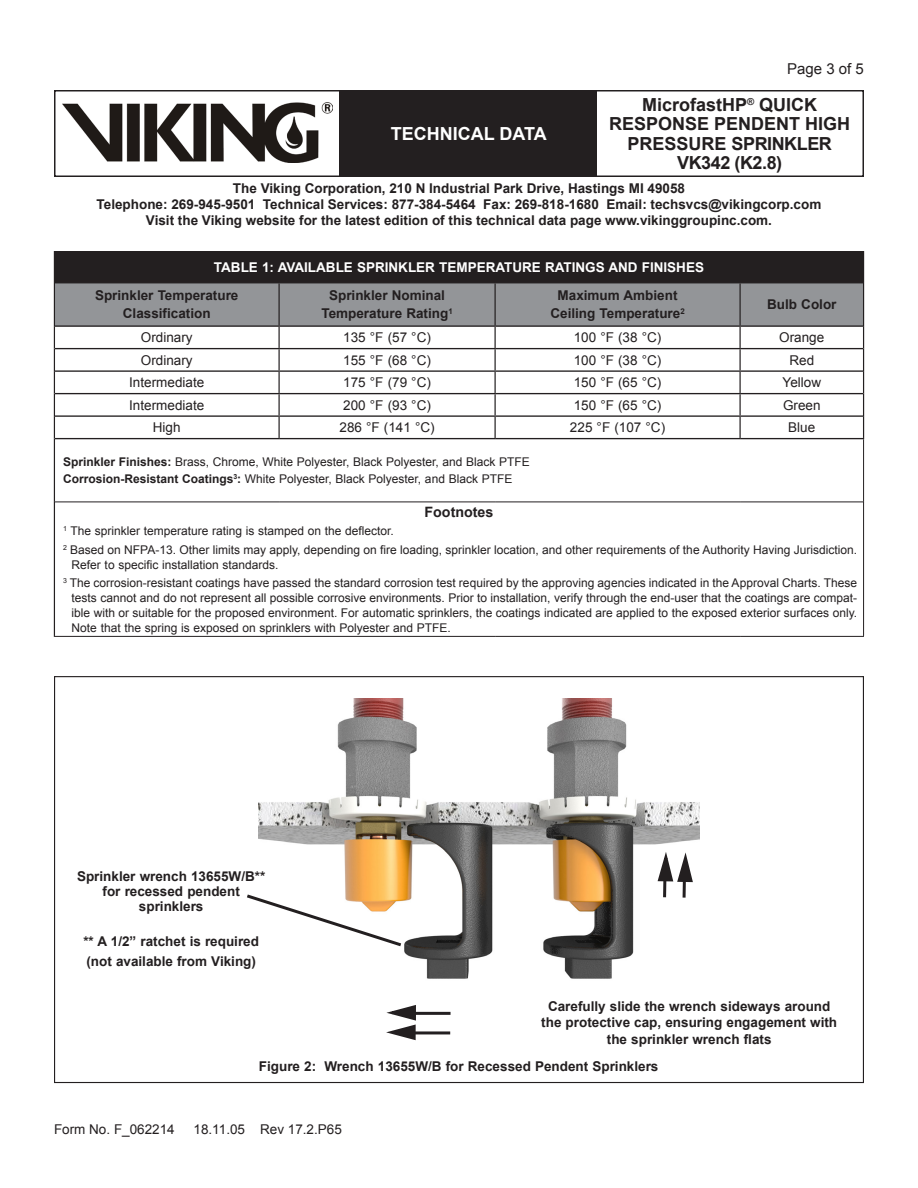
<style>
.page{position:relative;width:918px;height:1188px;background:#fff}
.page>*{position:absolute;margin:0;border:0;box-sizing:border-box;transform-origin:0 0}
.t1{font:700 18px/19.5px "Arial";color:#231f20;text-align:center}
.t2{font:700 18px "Arial";color:#fff}
.t3{font:15px "Arial";color:#231f20}
.Table_Text_Bold{font:700 14.25px "Arial";color:#231f20}
.Center_-_Bold{font:700 13.5px/16.2px "Arial";color:#231f20;text-align:center}
.Table_Text{font:13.5px "Arial";color:#231f20}
.Table_Text_Bold-2{font:700 13.5px/17.9px "Arial";color:#231f20;text-align:center}
.Table_Text_Bold_Whit{font:700 13.5px "Arial";color:#fff}
.Center{font:700 13.5px/15px "Arial";color:#231f20;text-align:center}
.Footnotes{font:12px/15px "Arial";color:#231f20}
.s1{font-weight:700}
</style>
<div class="page">
<div style="left:54px;top:90px;width:810px;height:87px;border:2px solid #231f20"></div>
<div style="left:340px;top:91px;width:257px;height:85px;background:#231f20"></div>
<img style="left:63px;top:102px;width:269px;height:60px">
<div style="left:54px;top:252px;width:810px;height:31px;background:#231f20"></div>
<hr style="left:55px;top:501px;width:224px;height:1px;background:#231f20">
<hr style="left:279px;top:501px;width:216px;height:1px;background:#231f20">
<hr style="left:495px;top:501px;width:245px;height:1px;background:#231f20">
<hr style="left:740px;top:501px;width:123px;height:1px;background:#231f20">
<hr style="left:54px;top:439px;width:1px;height:63px;background:#231f20">
<hr style="left:54px;top:502px;width:1px;height:134px;background:#231f20">
<hr style="left:863px;top:439px;width:1px;height:63px;background:#231f20">
<hr style="left:863px;top:502px;width:1px;height:134px;background:#231f20">
<hr style="left:54px;top:636px;width:225px;height:1px;background:#231f20">
<hr style="left:279px;top:636px;width:216px;height:1px;background:#231f20">
<hr style="left:495px;top:636px;width:245px;height:1px;background:#231f20">
<hr style="left:740px;top:636px;width:124px;height:1px;background:#231f20">
<hr style="left:54px;top:251px;width:225px;height:1px;background:#231f20">
<hr style="left:279px;top:251px;width:216px;height:1px;background:#231f20">
<hr style="left:495px;top:251px;width:245px;height:1px;background:#231f20">
<hr style="left:740px;top:251px;width:124px;height:1px;background:#231f20">
<svg style="left:54px;top:283px;width:810px;height:156px"></svg>
<img style="left:258px;top:698px;width:441px;height:316px">
<svg style="left:247px;top:892px;width:158px;height:57px"></svg>
<hr style="left:408px;top:1012px;width:43px;height:3px;background:#231f20">
<svg style="left:388px;top:1003px;width:29px;height:38px"></svg>
<hr style="left:408px;top:1031px;width:42px;height:3px;background:#231f20">
<svg style="left:656px;top:854px;width:39px;height:30px"></svg>
<hr style="left:663px;top:873px;width:3px;height:24px;background:#231f20">
<hr style="left:683px;top:874px;width:3px;height:24px;background:#231f20">
<h1 class="t2" style="left:391px;top:121px;width:157px">TECHNICAL DATA</h1>
<p class="t3" style="left:787px;top:59px;width:78px">Page 3 of 5</p>
<h1 class="t1" style="left:609px;top:95px;width:243px">MicrofastHP<sup>®</sup> QUICK<br>RESPONSE PENDENT HIGH<br>PRESSURE SPRINKLER<br>VK342 (K2.8)</h1>
<p class="Center_-_Bold" style="left:97px;top:180px;width:726px">The Viking Corporation, 210 N Industrial Park Drive, Hastings MI 49058<br>Telephone: 269-945-9501 Technical Services: 877-384-5464 Fax: 269-818-1680 Email: techsvcs@vikingcorp.com<br>Visit the Viking website for the latest edition of this technical data page www.vikinggroupinc.com.</p>
<p class="Table_Text_Bold_Whit" style="left:214px;top:258px;width:492px">TABLE 1: AVAILABLE SPRINKLER TEMPERATURE RATINGS AND FINISHES</p>
<p class="Table_Text_Bold-2" style="left:95px;top:287px;width:145px">Sprinkler Temperature<br>Classification</p>
<p class="Table_Text_Bold-2" style="left:321px;top:287px;width:133px">Sprinkler Nominal<br>Temperature Rating<sup>1</sup></p>
<p class="Table_Text_Bold-2" style="left:550px;top:287px;width:136px">Maximum Ambient<br>Ceiling Temperature<sup>2</sup></p>
<p class="Table_Text_Bold-2" style="left:767px;top:296px;width:71px">Bulb Color</p>
<p class="Table_Text" style="left:141px;top:329px;width:53px">Ordinary</p>
<p class="Table_Text" style="left:343px;top:329px;width:89px">135 °F (57 °C)</p>
<p class="Table_Text" style="left:574px;top:329px;width:89px">100 °F (38 °C)</p>
<p class="Table_Text" style="left:779px;top:329px;width:47px">Orange</p>
<p class="Table_Text" style="left:141px;top:351px;width:53px">Ordinary</p>
<p class="Table_Text" style="left:343px;top:351px;width:89px">155 °F (68 °C)</p>
<p class="Table_Text" style="left:574px;top:351px;width:89px">100 °F (38 °C)</p>
<p class="Table_Text" style="left:789px;top:351px;width:26px">Red</p>
<p class="Table_Text" style="left:129px;top:374px;width:77px">Intermediate</p>
<p class="Table_Text" style="left:343px;top:374px;width:89px">175 °F (79 °C)</p>
<p class="Table_Text" style="left:574px;top:374px;width:89px">150 °F (65 °C)</p>
<p class="Table_Text" style="left:783px;top:374px;width:40px">Yellow</p>
<p class="Table_Text" style="left:129px;top:396px;width:77px">Intermediate</p>
<p class="Table_Text" style="left:343px;top:396px;width:89px">200 °F (93 °C)</p>
<p class="Table_Text" style="left:574px;top:396px;width:89px">150 °F (65 °C)</p>
<p class="Table_Text" style="left:783px;top:396px;width:39px">Green</p>
<p class="Table_Text" style="left:153px;top:419px;width:29px">High</p>
<p class="Table_Text" style="left:339px;top:419px;width:97px">286 °F (141 °C)</p>
<p class="Table_Text" style="left:570px;top:419px;width:97px">225 °F (107 °C)</p>
<p class="Table_Text" style="left:788px;top:419px;width:29px">Blue</p>
<p class="Footnotes" style="left:63px;top:455px;width:468px"><span class="s1">Sprinkler Finishes:</span> Brass, Chrome, White Polyester, Black Polyester, and Black PTFE</p>
<p class="Footnotes" style="left:63px;top:472px;width:451px"><span class="s1">Corrosion-Resistant Coatings</span><sup>3</sup><span class="s1">:</span> White Polyester, Black Polyester, and Black PTFE</p>
<p class="Table_Text_Bold" style="left:424px;top:502px;width:71px">Footnotes</p>
<p class="Footnotes" style="left:63px;top:524px;width:332px"><sup>1</sup> The sprinkler temperature rating is stamped on the deflector.</p>
<p class="Footnotes" style="left:72px;top:542px;width:787px;text-indent:-9px"><sup>2</sup> Based on NFPA-13. Other limits may apply, depending on fire loading, sprinkler location, and other requirements of the Authority Having Jurisdiction.<br>Refer to specific installation standards.</p>
<p class="Footnotes" style="left:72px;top:575px;width:787px;text-align:justify;text-indent:-9px"><sup>3</sup> The corrosion-resistant coatings have passed the standard corrosion test required by the approving agencies indicated in the Approval Charts. These tests cannot and do not represent all possible corrosive environments. Prior to installation, verify through the end-user that the coatings are compat&shy;ible with or suitable for the proposed environment. For automatic sprinklers, the coatings indicated are applied to the exposed exterior surfaces only.<br>Note that the spring is exposed on sprinklers with Polyester and PTFE.</p>
<p class="Center" style="left:77px;top:869px;width:190px">Sprinkler wrench 13655W/B** for recessed pendent</p>
<p class="Center" style="left:139px;top:899px;width:66px">sprinklers</p>
<p class="Center_-_Bold" style="left:83px;top:934px;width:177px">** A 1/2” ratchet is required</p>
<p class="Center_-_Bold" style="left:86px;top:953px;width:171px">(not available from Viking)</p>
<p class="Center_-_Bold" style="left:541px;top:999px;width:297px">Carefully slide the wrench sideways around the protective cap, ensuring engagement with the sprinkler wrench flats</p>
<p class="Center_-_Bold" style="left:259px;top:1058px;width:401px">Figure 2: Wrench 13655W/B for Recessed Pendent Sprinklers</p>
<p class="Table_Text" style="left:54px;top:1121px;width:122px">Form No. F_062214</p>
<p class="Table_Text" style="left:194px;top:1121px;width:150px">18.11.05 Rev 17.2.P65</p>
</div>
